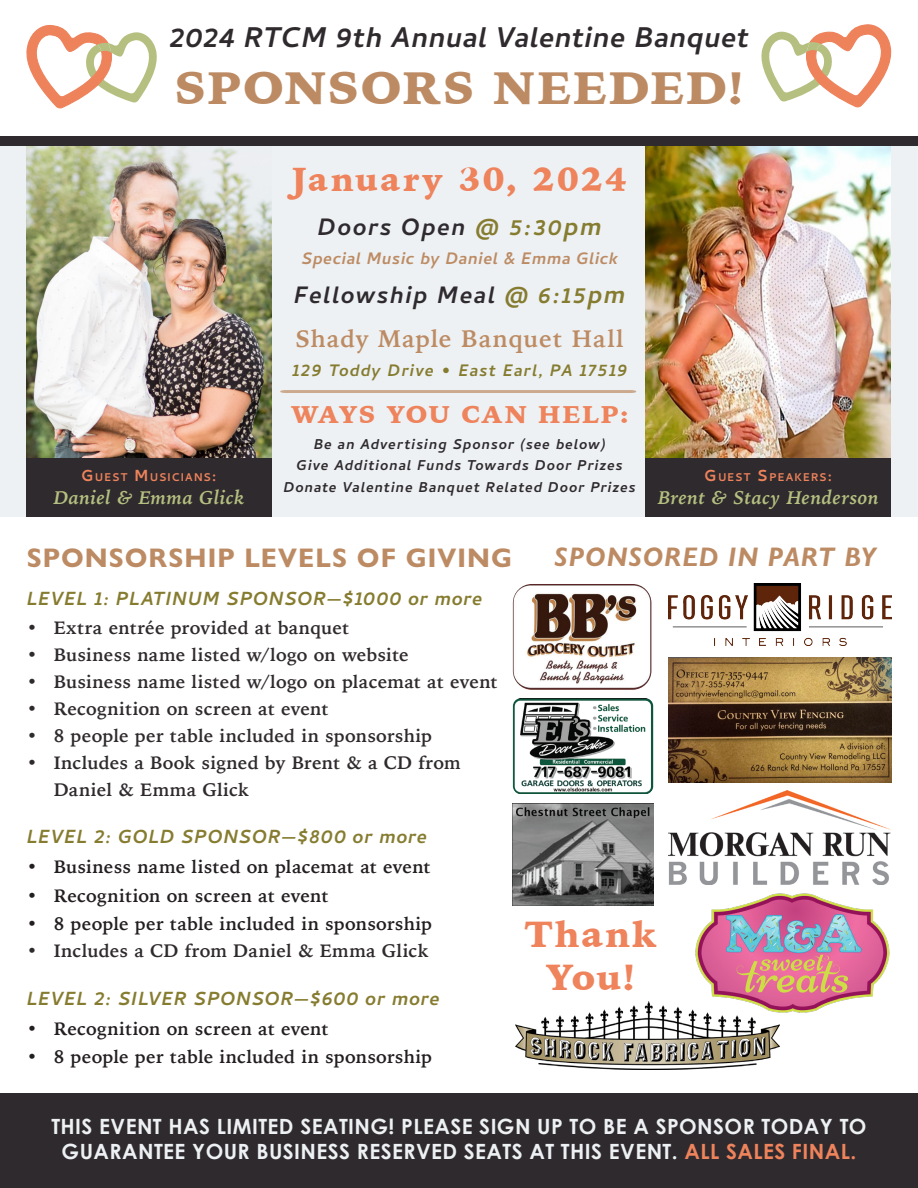
<style>
.page{position:relative;width:918px;height:1188px;background:#fff}
.page>*{position:absolute;margin:0;border:0;box-sizing:border-box;transform-origin:0 0}
.t1{font:900 45px "Iowan Old Style";letter-spacing:.04em;color:#bd8b63}
.t2{font:italic 700 36px "Cambay Devanagari";letter-spacing:.005em;color:#2f2a2d}
.t3{font:900 36px/43.2px "Iowan Old Style";letter-spacing:.055em;color:#ee835c;text-align:center}
.t4{font:900 33px "Iowan Old Style";letter-spacing:.075em;color:#ee835c}
.t5{font:italic 700 30px "Cambay Devanagari";letter-spacing:.04em;color:#2f2a2d}
.t6{font:700 27px "Gill Sans Nova";letter-spacing:.04em;color:#bd8b63}
.t7{font:italic 700 27px "Gill Sans Nova";letter-spacing:.035em;color:#bd8b63}
.t8{font:italic 700 24px "Cambay Devanagari";letter-spacing:.015em;color:#867c30}
.t9{font:700 24px "Iowan Old Style";letter-spacing:.035em;color:#bd8b63}
.t10{font:900 24px "Iowan Old Style";letter-spacing:.06em;color:#ee835c}
.t11{font:700 21px/25.2px "Century Gothic";letter-spacing:.02em;color:#edf1f4;text-align:center}
.t12{font:italic 700 21px "Cambay Devanagari";letter-spacing:.015em;color:#bd8b63}
.t13{font:italic 700 21px "Cambay Devanagari";letter-spacing:.04em;color:#867c30}
.t14{font:italic 700 19.2px "Iowan Old Style";letter-spacing:.025em;color:#b5bf80}
.t15{font:700 18px/27px "Iowan Old Style";letter-spacing:.01em;color:#2f2a2d}
.t16{font:700 18px "Iowan Old Style";letter-spacing:.01em;color:#231f20}
.t17{font:italic 700 18px/21.6px "Cambay Devanagari";letter-spacing:.045em;color:#2f2a2d;text-align:center}
.t18{font:700 14.25px "Cambay Devanagari";letter-spacing:.085em;color:#ee835c}
.s1{font-size:39px}
.s2{font-size:20.25px}
.s3{color:#867c30}
.s4{font-size:31.5px;color:#867c30}
.s5{font-size:24px}
.s6{font-style:normal}
.s7{font-size:27px}
.s8{color:#ee835c}
</style>
<div class="page">
<svg style="left:26px;top:24px;width:131px;height:85px"></svg>
<div style="left:91px;top:72px;width:12px;height:13px;background:#ee825b;border-radius:50%"></div>
<div style="left:91px;top:72px;width:12px;height:13px;border:1px solid #ee825b;border-radius:50%"></div>
<svg style="left:761px;top:24px;width:131px;height:84px"></svg>
<div style="left:815px;top:71px;width:12px;height:13px;background:#ee825b;border-radius:50%"></div>
<div style="left:814px;top:71px;width:13px;height:14px;border:1px solid #ee825b;border-radius:50%"></div>
<div style="left:0;top:146px;width:918px;height:371px;background:#edf1f4"></div>
<div style="left:0;top:1094px;width:918px;height:94px;background:#2f2a2d"></div>
<img style="left:512px;top:698px;width:142px;height:96px">
<img style="left:513px;top:804px;width:140px;height:101px">
<img style="left:513px;top:584px;width:138px;height:106px">
<div style="left:26px;top:457px;width:246px;height:60px;background:#2f2a2d"></div>
<img style="left:26px;top:146px;width:246px;height:312px">
<div style="left:646px;top:457px;width:245px;height:60px;background:#2f2a2d"></div>
<img style="left:646px;top:146px;width:245px;height:312px">
<div style="left:0;top:136px;width:918px;height:10px;background:#2f2a2d"></div>
<svg style="left:280px;top:390px;width:356px;height:3px"></svg>
<img style="left:668px;top:791px;width:223px;height:94px">
<img style="left:668px;top:658px;width:223px;height:125px">
<img style="left:516px;top:1002px;width:264px;height:67px">
<img style="left:668px;top:584px;width:223px;height:62px">
<img style="left:694px;top:893px;width:196px;height:120px">
<h2 class="t2" style="left:169px;top:14px;width:581px"><span class="s1">2024</span> RTCM <span class="s1">9</span>th Annual Valentine Banquet</h2>
<h1 class="t1" style="left:174px;top:58px;width:571px">SPONSORS NEEDED!</h1>
<p class="t18" style="left:82px;top:468px;width:137px"><span class="s2">G</span>UEST <span class="s2">M</span>USICIANS<span class="s2">:</span></p>
<p class="t14" style="left:54px;top:481px;width:192px">Daniel &amp; Emma Glick</p>
<h3 class="t4" style="left:292px;top:157px;width:336px">January 30, 2024</h3>
<h3 class="t5" style="left:318px;top:207px;width:286px">Doors Open <span class="s3">@</span> <span class="s4">5:30pm</span></h3>
<p class="t12" style="left:301px;top:245px;width:318px">Special Music by Daniel &amp; Emma Glick</p>
<h3 class="t5" style="left:294px;top:275px;width:333px">Fellowship Meal <span class="s3">@</span> <span class="s4">6:15pm</span></h3>
<h3 class="t9" style="left:296px;top:317px;width:330px">Shady Maple Banquet Hall</h3>
<p class="t13" style="left:292px;top:356px;width:337px"><span class="s5">129</span> Toddy Drive <span class="s6">•</span> East Earl, PA <span class="s5">17519</span></p>
<h3 class="t10" style="left:291px;top:398px;width:339px">WAYS YOU CAN HELP:</h3>
<p class="t17" style="left:283px;top:432px;width:354px">Be an Advertising Sponsor (see below)<br>Give Additional Funds Towards Door Prizes<br>Donate Valentine Banquet Related Door Prizes</p>
<p class="t18" style="left:705px;top:468px;width:129px"><span class="s2">G</span>UEST <span class="s2">S</span>PEAKERS<span class="s2">:</span></p>
<p class="t14" style="left:658px;top:481px;width:222px">Brent &amp; Stacy Henderson</p>
<h3 class="t6" style="left:27px;top:541px;width:487px">SPONSORSHIP LEVELS OF GIVING</h3>
<h3 class="t8" style="left:27px;top:583px;width:457px">LEVEL <span class="s7">1</span>: PLATINUM SPONSOR—<span class="s7">$1000</span> or more</h3>
<p class="t15" style="left:27px;top:613px;width:324px">• Extra entrée provided at banquet</p>
<p class="t15" style="left:27px;top:640px;width:384px">• Business name listed w/logo on website</p>
<p class="t15" style="left:27px;top:667px;width:473px">• Business name listed w/logo on placemat at event</p>
<p class="t15" style="left:27px;top:694px;width:303px">• Recognition on screen at event</p>
<p class="t15" style="left:27px;top:721px;width:407px">• 8 people per table included in sponsorship</p>
<p class="t15" style="left:54px;top:748px;width:408px;text-indent:-27px">• Includes a Book signed by Brent &amp; a CD from<br>Daniel &amp; Emma Glick</p>
<h3 class="t8" style="left:27px;top:821px;width:402px">LEVEL <span class="s7">2</span>: GOLD SPONSOR—<span class="s7">$800</span> or more</h3>
<p class="t16" style="left:27px;top:851px;width:406px">• Business name listed on placemat at event</p>
<p class="t16" style="left:27px;top:879px;width:303px">• Recognition on screen at event</p>
<p class="t16" style="left:27px;top:908px;width:407px">• 8 people per table included in sponsorship</p>
<p class="t15" style="left:27px;top:937px;width:403px">• Includes a CD from Daniel &amp; Emma Glick</p>
<h3 class="t8" style="left:27px;top:983px;width:414px">LEVEL <span class="s7">2</span>: SILVER SPONSOR—<span class="s7">$600</span> or more</h3>
<p class="t16" style="left:27px;top:1012px;width:303px">• Recognition on screen at event</p>
<p class="t16" style="left:27px;top:1041px;width:407px">• 8 people per table included in sponsorship</p>
<h3 class="t7" style="left:554px;top:541px;width:324px">SPONSORED IN PART BY</h3>
<h2 class="t3" style="left:525px;top:913px;width:134px">Thank<br>You!</h2>
<p class="t11" style="left:51px;top:1113px;width:817px">THIS EVENT HAS LIMITED SEATING! PLEASE SIGN UP TO BE A SPONSOR TODAY TO<br>GUARANTEE YOUR BUSINESS RESERVED SEATS AT THIS EVENT. <span class="s8">ALL SALES FINAL.</span></p>
</div>
